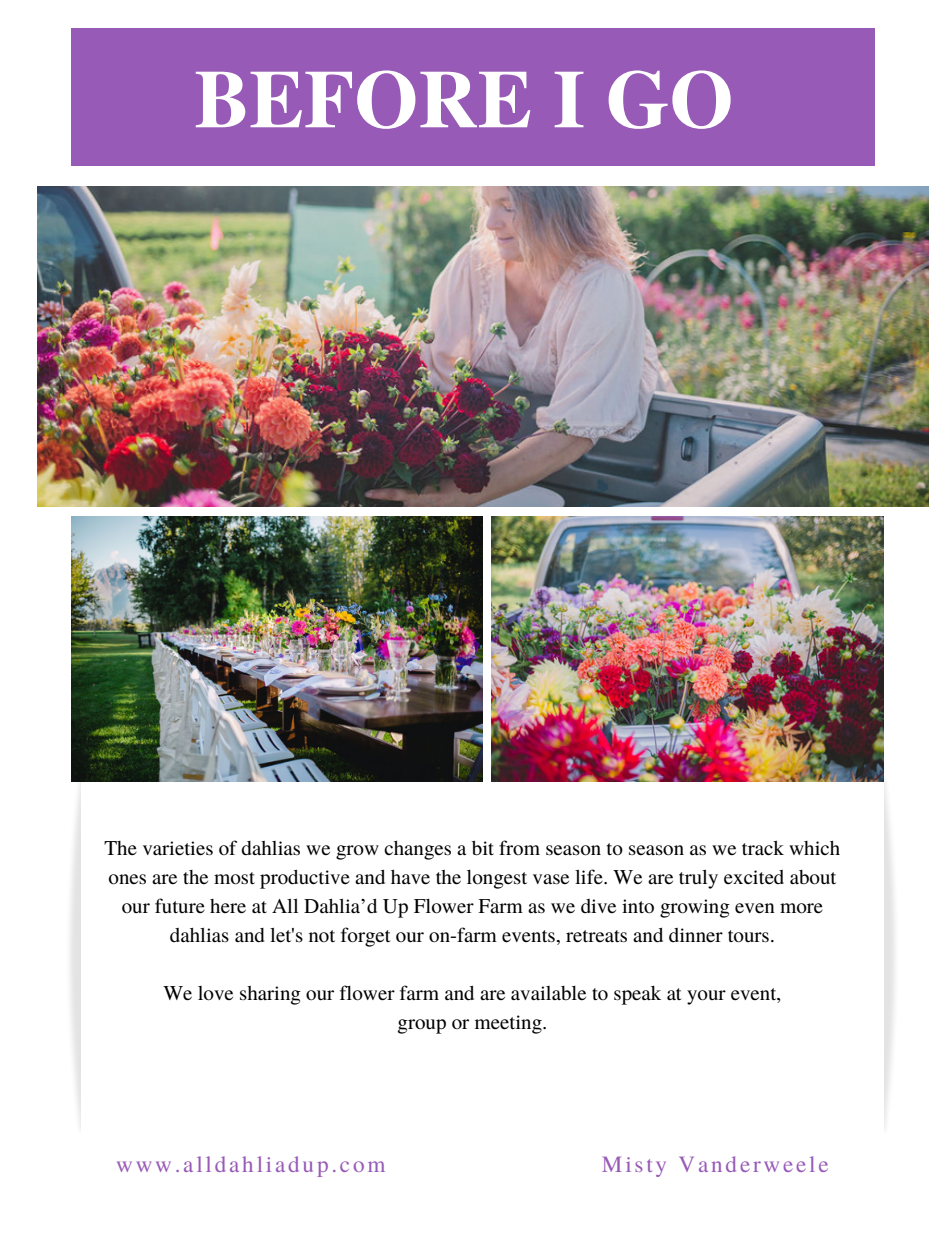
<style>
.page{position:relative;width:945px;height:1260px;background:#fff}
.page>*{position:absolute;margin:0;border:0;box-sizing:border-box;transform-origin:0 0}
.t1{font:700 82.25px "Te X Gyre Termes";color:#fff}
.t2{font:23.28px "Te X Gyre Termes";letter-spacing:.12em;color:#975ab6}
.t3{font:21px/28.9px "Te X Gyre Termes";color:#000;text-align:center}
</style>
<div class="page">
<div style="left:71px;top:28px;width:803px;height:138px;background:#975ab6"></div>
<img style="left:37px;top:186px;width:891px;height:321px">
<img style="left:72px;top:516px;width:411px;height:265px">
<img style="left:492px;top:516px;width:392px;height:265px">
<img style="left:69px;top:772px;width:11px;height:355px">
<h1 class="t1" style="left:194px;top:35px;width:541px">BEFORE I GO</h1>
<p class="t3" style="left:104px;top:833px;width:737px">The varieties of dahlias we grow changes a bit from season to season as we track which ones are the most productive and have the longest vase life. We are truly excited about our future here at All Dahlia’d Up Flower Farm as we dive into growing even more dahlias and let's not forget our on-farm events, retreats and dinner tours.</p>
<p class="t3" style="left:163px;top:977px;width:620px">We love sharing our flower farm and are available to speak at your event,</p>
<p class="t3" style="left:398px;top:1006px;width:151px">group or meeting.</p>
<p class="t2" style="left:116px;top:1148px;width:271px">www.alldahliadup.com</p>
<p class="t2" style="left:602px;top:1148px;width:228px">Misty Vanderweele</p>
</div>
